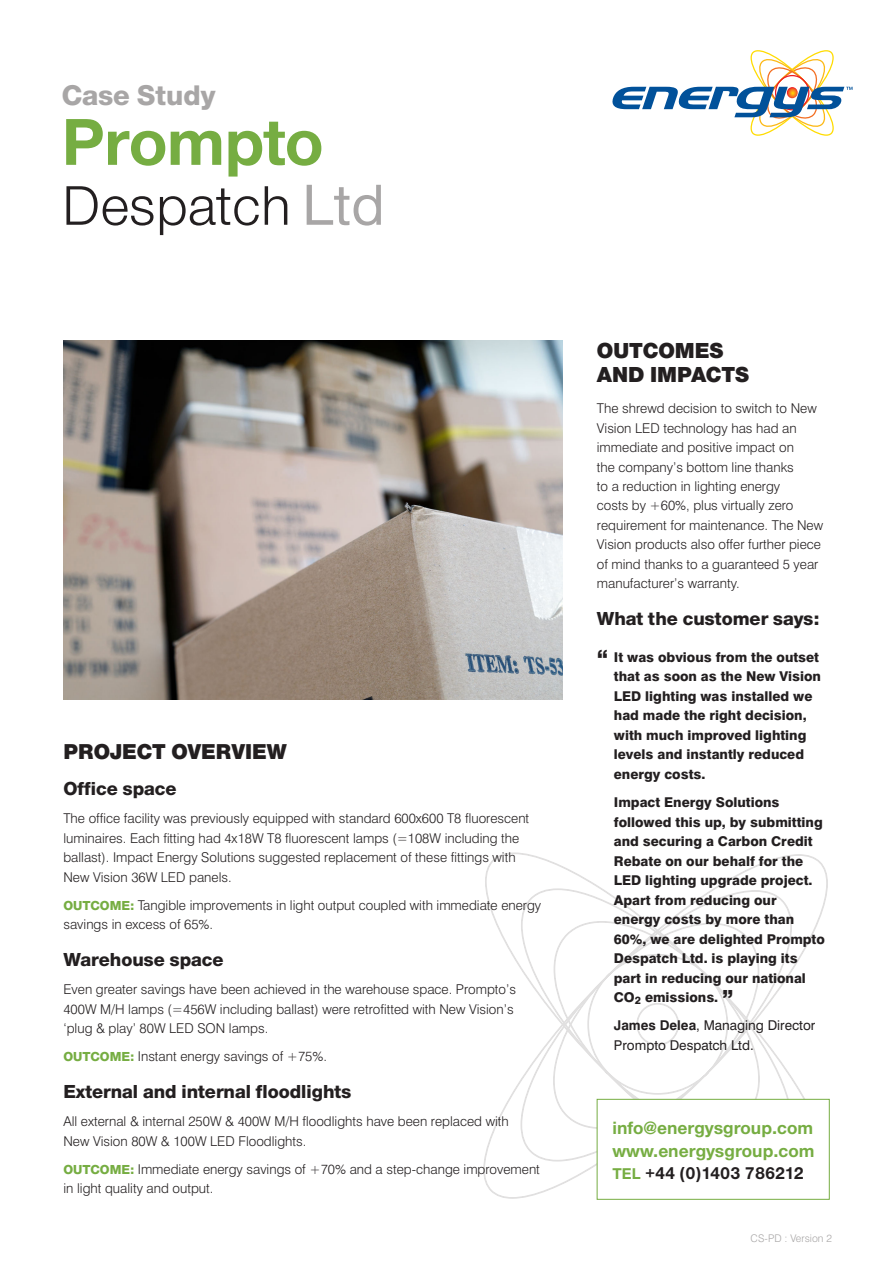
<style>
.page{position:relative;width:893px;height:1263px;background:#fff}
.page>*{position:absolute;margin:0;border:0;box-sizing:border-box;transform-origin:0 0}
.SMALL_HEADING{font:700 68.55px "Nimbus Sans Novus T";letter-spacing:-.01em;color:#76ad42}
.SMALL_HEADING-2{font:57.75px "Nimbus Sans Novus T";color:#231f20}
.SMALL_HEADING-3{font:800 29.4px "Nimbus Sans Novus T";color:#a8a6a6}
.SMALL_HEADING-4{font:900 22.5px/24px "Nimbus Sans Novus T";color:#231f20}
.SMALL_HEADING-5{font:900 22.35px "Nimbus Sans Novus T";color:#231f20}
.sub_heading{font:800 19.5px "Nimbus Sans Novus T";color:#231f20}
.t1{font:700 18.45px "Nimbus Sans Novus T";color:#76ad42}
.t2{font:700 18px "Nimbus Sans Novus T";color:#231f20}
.Body_Text{font:300 13.5px/19.4px "Swiss 721 BT";color:#231f20}
.Body_Text-2{font:800 13.5px/19.5px "Swiss 721 BT";color:#231f20}
.Body_Text-3{font:13.5px/19.5px "Swiss 721 BT";color:#231f20}
.Body_Text-4{font:300 10.5px "Swiss 721 BT";color:#a8a6a6}
.s1{font-weight:500;font-size:59.85px;color:#a8a6a6}
.s2{font-family:"Nimbus Sans Novus T";font-weight:800;color:#76ad42}
.s3{font-family:"Nimbus Sans Novus T";font-weight:900;font-size:22.5px}
.s4{font-weight:700}
.s5{font-size:16.2px;color:#76ad42}
</style>
<div class="page">
<svg style="left:484px;top:852px;width:344px;height:344px"></svg>
<img style="left:63px;top:340px;width:499px;height:359px">
<svg style="left:612px;top:50px;width:240px;height:86px"></svg>
<div style="left:596px;top:1098px;width:233px;height:101px;background:#fff;border:1px solid #76ad42"></div>
<p class="SMALL_HEADING-3" style="left:62px;top:77px;width:155px">Case Study</p>
<p class="SMALL_HEADING" style="left:62px;top:101px;width:263px">Prompto</p>
<p class="SMALL_HEADING-2" style="left:62px;top:172px;width:324px">Despatch <span class="s1">Ltd</span></p>
<p class="SMALL_HEADING-5" style="left:63px;top:737px;width:225px">PROJECT OVERVIEW</p>
<p class="sub_heading" style="left:63px;top:776px;width:115px">Office space</p>
<p class="Body_Text" style="left:63px;top:808px;width:467px">The office facility was previously equipped with standard 600x600 T8 fluorescent luminaires. Each fitting had 4x18W T8 fluorescent lamps (=108W including the ballast). Impact Energy Solutions suggested replacement of these fittings with New Vision 36W LED panels.</p>
<p class="Body_Text" style="left:63px;top:895px;width:479px"><span class="s2">OUTCOME:</span> Tangible improvements in light output coupled with immediate energy savings in excess of 65%.</p>
<p class="sub_heading" style="left:63px;top:947px;width:162px">Warehouse space</p>
<p class="Body_Text" style="left:63px;top:979px;width:454px">Even greater savings have been achieved in the warehouse space. Prompto’s<br>400W M/H lamps (=456W including ballast) were retrofitted with New Vision’s ‘plug &amp; play’ 80W LED SON lamps.</p>
<p class="Body_Text" style="left:63px;top:1046px;width:265px"><span class="s2">OUTCOME:</span> Instant energy savings of +75%.</p>
<p class="sub_heading" style="left:63px;top:1079px;width:289px">External and internal floodlights</p>
<p class="Body_Text" style="left:63px;top:1111px;width:446px">All external &amp; internal 250W &amp; 400W M/H floodlights have been replaced with<br>New Vision 80W &amp; 100W LED Floodlights.</p>
<p class="Body_Text" style="left:63px;top:1158px;width:478px"><span class="s2">OUTCOME:</span> Immediate energy savings of +70% and a step-change improvement in light quality and output.</p>
<p class="SMALL_HEADING-4" style="left:596px;top:337px;width:154px">OUTCOMES<br>AND IMPACTS</p>
<p class="Body_Text" style="left:596px;top:398px;width:228px">The shrewd decision to switch to New Vision LED technology has had an immediate and positive impact on<br>the company’s bottom line thanks<br>to a reduction in lighting energy<br>costs by +60%, plus virtually zero requirement for maintenance. The New Vision products also offer further piece of mind thanks to a guaranteed 5 year manufacturer’s warranty.</p>
<p class="sub_heading" style="left:596px;top:606px;width:224px">What the customer says:</p>
<p class="Body_Text-2" style="left:613px;top:647px;width:208px;text-indent:-17px"><span class="s3">“</span> It was obvious from the outset that as soon as the New Vision<br>LED lighting was installed we had made the right decision, with much improved lighting levels and instantly reduced energy costs.</p>
<p class="Body_Text-2" style="left:613px;top:792px;width:212px">Impact Energy Solutions followed this up, by submitting and securing a Carbon Credit<br>Rebate on our behalf for the<br>LED lighting upgrade project.<br>Apart from reducing our energy costs by more than<br>60%, we are delighted Prompto<br>Despatch Ltd. is playing its part in reducing our national<br>CO<sub>2</sub> emissions. <span class="s3">”</span></p>
<p class="Body_Text-3" style="left:613px;top:1015px;width:203px"><span class="s4">James Delea</span>, Managing Director<br>Prompto Despatch Ltd.</p>
<p class="t1" style="left:612px;top:1116px;width:202px">info@energysgroup.com</p>
<p class="t1" style="left:612px;top:1139px;width:203px">www.energysgroup.com</p>
<p class="t2" style="left:612px;top:1162px;width:193px"><span class="s5">TEL</span> +44 (0)1403 786212</p>
<p class="Body_Text-4" style="left:750px;top:1231px;width:83px">CS-PD : Version 2</p>
</div>
